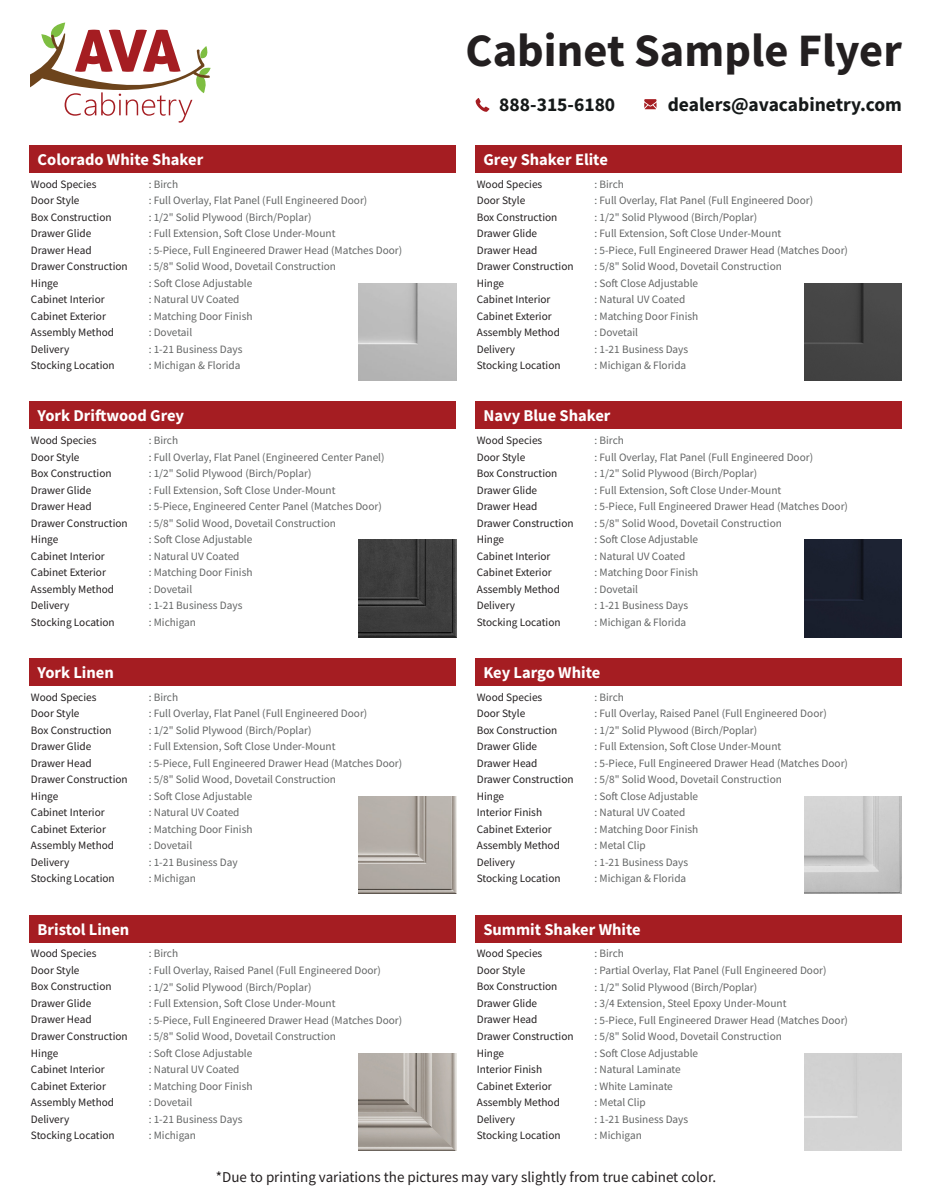
<style>
.page{position:relative;width:932px;height:1202px;background:#fff}
.page>*{position:absolute;margin:0;border:0;box-sizing:border-box;transform-origin:0 0}
.t1{font:700 46.5px "Source Sans Pro";color:#231f20}
.t2{font:700 19.5px "Source Sans Pro";color:#151919}
.t3{font:700 16.5px "Source Sans Pro";color:#fff}
.t4{font:15px "Source Sans Pro";color:#231f20}
.t5{font:11.25px/16.5px "Source Sans Pro";color:#636565}
.t6{font:11.25px/16.5px "Source Sans Pro";color:#231f20}
</style>
<div class="page">
<svg style="left:30px;top:22px;width:181px;height:101px"></svg>
<div style="left:30px;top:145px;width:426px;height:27px;background:#a51d22"></div>
<img style="left:359px;top:283px;width:97px;height:97px">
<div style="left:475px;top:145px;width:426px;height:27px;background:#a51d22"></div>
<div style="left:804px;top:283px;width:97px;height:97px;background:#454545"></div>
<div style="left:30px;top:402px;width:426px;height:27px;background:#a51d22"></div>
<img style="left:359px;top:540px;width:97px;height:97px">
<div style="left:475px;top:402px;width:426px;height:27px;background:#a51d22"></div>
<div style="left:804px;top:540px;width:97px;height:97px;background:#1a202e"></div>
<div style="left:30px;top:658px;width:426px;height:27px;background:#a51d22"></div>
<img style="left:358px;top:796px;width:98px;height:97px">
<div style="left:475px;top:658px;width:426px;height:27px;background:#a51d22"></div>
<img style="left:804px;top:796px;width:97px;height:97px">
<div style="left:30px;top:915px;width:426px;height:27px;background:#a51d22"></div>
<img style="left:359px;top:1053px;width:97px;height:97px">
<div style="left:475px;top:915px;width:426px;height:27px;background:#a51d22"></div>
<svg style="left:475px;top:98px;width:14px;height:14px"></svg>
<svg style="left:644px;top:99px;width:12px;height:10px"></svg>
<h1 class="t1" style="left:465px;top:19px;width:438px">Cabinet Sample Flyer</h1>
<h3 class="t3" style="left:38px;top:148px;width:167px">Colorado White Shaker</h3>
<p class="t6" style="left:31px;top:175px;width:98px">Wood Species<br>Door Style<br>Box Construction<br>Drawer Glide<br>Drawer Head<br>Drawer Construction<br>Hinge<br>Cabinet Interior<br>Cabinet Exterior<br>Assembly Method<br>Delivery<br>Stocking Location</p>
<p class="t5" style="left:149px;top:175px;width:255px">: Birch<br>: Full Overlay, Flat Panel (Full Engineered Door)<br>: 1/2" Solid Plywood (Birch/Poplar)<br>: Full Extension, Soft Close Under-Mount<br>: 5-Piece, Full Engineered Drawer Head (Matches Door) : 5/8" Solid Wood, Dovetail Construction<br>: Soft Close Adjustable<br>: Natural UV Coated<br>: Matching Door Finish<br>: Dovetail<br>: 1-21 Business Days<br>: Michigan &amp; Florida</p>
<h3 class="t3" style="left:38px;top:405px;width:148px">York Driftwood Grey</h3>
<p class="t6" style="left:31px;top:432px;width:98px">Wood Species<br>Door Style<br>Box Construction<br>Drawer Glide<br>Drawer Head<br>Drawer Construction<br>Hinge<br>Cabinet Interior<br>Cabinet Exterior<br>Assembly Method<br>Delivery<br>Stocking Location</p>
<p class="t5" style="left:149px;top:432px;width:237px">: Birch<br>: Full Overlay, Flat Panel (Engineered Center Panel) : 1/2" Solid Plywood (Birch/Poplar)<br>: Full Extension, Soft Close Under-Mount<br>: 5-Piece, Engineered Center Panel (Matches Door) : 5/8" Solid Wood, Dovetail Construction<br>: Soft Close Adjustable<br>: Natural UV Coated<br>: Matching Door Finish<br>: Dovetail<br>: 1-21 Business Days<br>: Michigan</p>
<h3 class="t3" style="left:38px;top:661px;width:78px">York Linen</h3>
<p class="t6" style="left:31px;top:688px;width:98px">Wood Species<br>Door Style<br>Box Construction<br>Drawer Glide<br>Drawer Head<br>Drawer Construction<br>Hinge<br>Cabinet Interior<br>Cabinet Exterior<br>Assembly Method<br>Delivery<br>Stocking Location</p>
<p class="t5" style="left:149px;top:688px;width:255px">: Birch<br>: Full Overlay, Flat Panel (Full Engineered Door)<br>: 1/2" Solid Plywood (Birch/Poplar)<br>: Full Extension, Soft Close Under-Mount<br>: 5-Piece, Full Engineered Drawer Head (Matches Door) : 5/8" Solid Wood, Dovetail Construction<br>: Soft Close Adjustable<br>: Natural UV Coated<br>: Matching Door Finish<br>: Dovetail<br>: 1-21 Business Day<br>: Michigan</p>
<h3 class="t3" style="left:38px;top:918px;width:93px">Bristol Linen</h3>
<p class="t6" style="left:31px;top:945px;width:98px">Wood Species<br>Door Style<br>Box Construction<br>Drawer Glide<br>Drawer Head<br>Drawer Construction<br>Hinge<br>Cabinet Interior<br>Cabinet Exterior<br>Assembly Method<br>Delivery<br>Stocking Location</p>
<p class="t5" style="left:149px;top:945px;width:255px">: Birch<br>: Full Overlay, Raised Panel (Full Engineered Door)<br>: 1/2" Solid Plywood (Birch/Poplar)<br>: Full Extension, Soft Close Under-Mount<br>: 5-Piece, Full Engineered Drawer Head (Matches Door) : 5/8" Solid Wood, Dovetail Construction<br>: Soft Close Adjustable<br>: Natural UV Coated<br>: Matching Door Finish<br>: Dovetail<br>: 1-21 Business Days<br>: Michigan</p>
<h2 class="t2" style="left:499px;top:91px;width:117px">888-315-6180</h2>
<h2 class="t2" style="left:667px;top:91px;width:236px">dealers@avacabinetry.com</h2>
<h3 class="t3" style="left:483px;top:148px;width:126px">Grey Shaker Elite</h3>
<p class="t6" style="left:476px;top:175px;width:98px">Wood Species<br>Door Style<br>Box Construction<br>Drawer Glide<br>Drawer Head<br>Drawer Construction<br>Hinge<br>Cabinet Interior<br>Cabinet Exterior<br>Assembly Method<br>Delivery<br>Stocking Location</p>
<p class="t5" style="left:594px;top:175px;width:255px">: Birch<br>: Full Overlay, Flat Panel (Full Engineered Door)<br>: 1/2" Solid Plywood (Birch/Poplar)<br>: Full Extension, Soft Close Under-Mount<br>: 5-Piece, Full Engineered Drawer Head (Matches Door) : 5/8" Solid Wood, Dovetail Construction<br>: Soft Close Adjustable<br>: Natural UV Coated<br>: Matching Door Finish<br>: Dovetail<br>: 1-21 Business Days<br>: Michigan &amp; Florida</p>
<h3 class="t3" style="left:483px;top:405px;width:129px">Navy Blue Shaker</h3>
<p class="t6" style="left:476px;top:432px;width:98px">Wood Species<br>Door Style<br>Box Construction<br>Drawer Glide<br>Drawer Head<br>Drawer Construction<br>Hinge<br>Cabinet Interior<br>Cabinet Exterior<br>Assembly Method<br>Delivery<br>Stocking Location</p>
<p class="t5" style="left:594px;top:432px;width:255px">: Birch<br>: Full Overlay, Flat Panel (Full Engineered Door)<br>: 1/2" Solid Plywood (Birch/Poplar)<br>: Full Extension, Soft Close Under-Mount<br>: 5-Piece, Full Engineered Drawer Head (Matches Door) : 5/8" Solid Wood, Dovetail Construction<br>: Soft Close Adjustable<br>: Natural UV Coated<br>: Matching Door Finish<br>: Dovetail<br>: 1-21 Business Days<br>: Michigan &amp; Florida</p>
<h3 class="t3" style="left:483px;top:661px;width:118px">Key Largo White</h3>
<p class="t6" style="left:476px;top:688px;width:98px">Wood Species<br>Door Style<br>Box Construction<br>Drawer Glide<br>Drawer Head<br>Drawer Construction<br>Hinge<br>Interior Finish<br>Cabinet Exterior<br>Assembly Method<br>Delivery<br>Stocking Location</p>
<p class="t5" style="left:594px;top:688px;width:255px">: Birch<br>: Full Overlay, Raised Panel (Full Engineered Door)<br>: 1/2" Solid Plywood (Birch/Poplar)<br>: Full Extension, Soft Close Under-Mount<br>: 5-Piece, Full Engineered Drawer Head (Matches Door) : 5/8" Solid Wood, Dovetail Construction<br>: Soft Close Adjustable<br>: Natural UV Coated<br>: Matching Door Finish<br>: Metal Clip<br>: 1-21 Business Days<br>: Michigan &amp; Florida</p>
<h3 class="t3" style="left:483px;top:918px;width:159px">Summit Shaker White</h3>
<p class="t6" style="left:476px;top:945px;width:98px">Wood Species<br>Door Style<br>Box Construction<br>Drawer Glide<br>Drawer Head<br>Drawer Construction<br>Hinge<br>Interior Finish<br>Cabinet Exterior<br>Assembly Method<br>Delivery<br>Stocking Location</p>
<p class="t5" style="left:594px;top:945px;width:255px">: Birch<br>: Partial Overlay, Flat Panel (Full Engineered Door)<br>: 1/2" Solid Plywood (Birch/Poplar)<br>: 3/4 Extension, Steel Epoxy Under-Mount<br>: 5-Piece, Full Engineered Drawer Head (Matches Door) : 5/8" Solid Wood, Dovetail Construction<br>: Soft Close Adjustable<br>: Natural Laminate<br>: White Laminate<br>: Metal Clip<br>: 1-21 Business Days<br>: Michigan</p>
<h3 class="t4" style="left:216px;top:1167px;width:501px">*Due to printing variations the pictures may vary slightly from true cabinet color.</h3>
</div>
